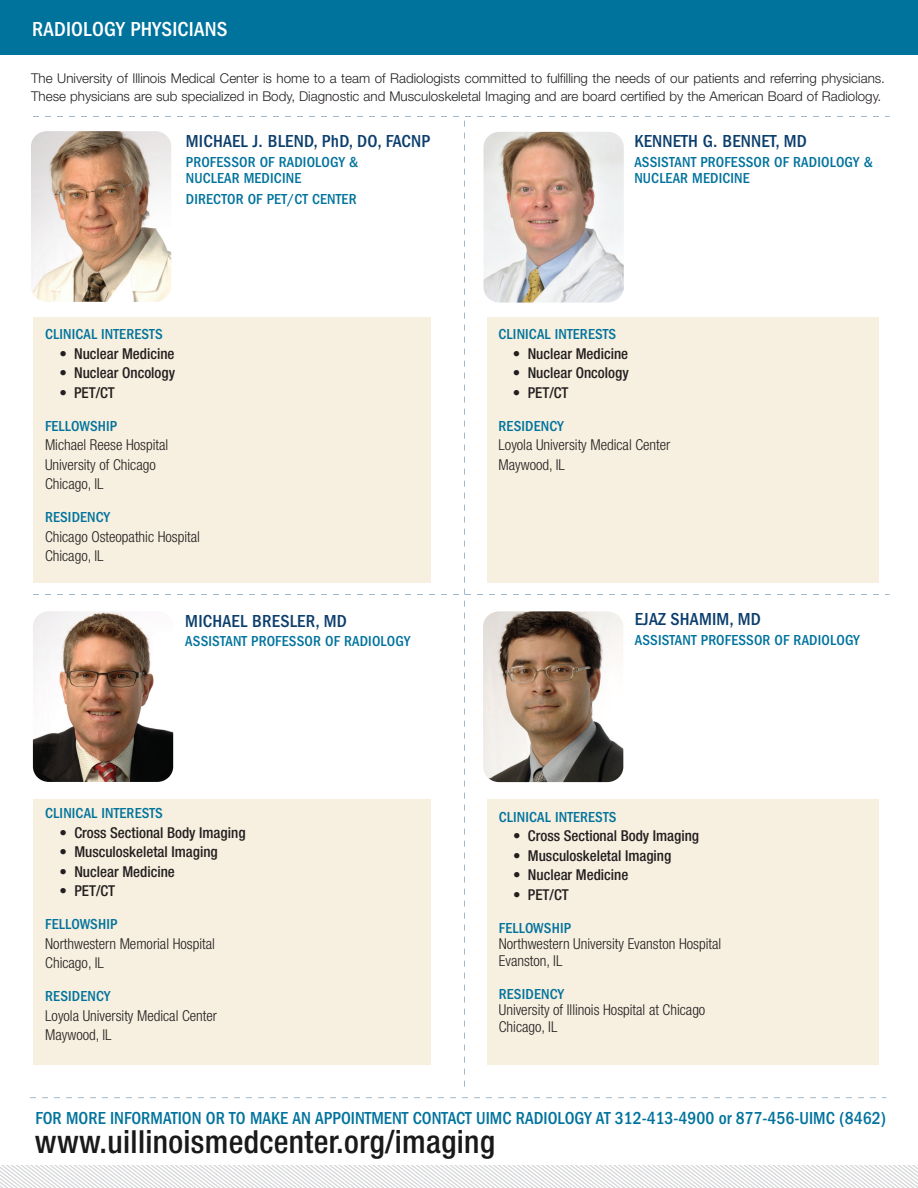
<style>
.page{position:relative;width:918px;height:1188px;background:#fff}
.page>*{position:absolute;margin:0;border:0;box-sizing:border-box;transform-origin:0 0}
.t1{font:500 condensed 31.8px "Helvetica Neue";letter-spacing:.01em;color:#191919}
.t2{font:500 condensed 21px "ITC Franklin Gothic Std";letter-spacing:.01em;color:#fff}
.t3{font:500 condensed 18px "ITC Franklin Gothic Std";color:#00739d}
.t4{font:500 condensed 18px "ITC Franklin Gothic Std";letter-spacing:.01em;color:#0c3e6d}
.t5{font:300 condensed 15px/19.5px "Helvetica Neue";color:#231f20}
.t6{font:500 condensed 15px/16.5px "ITC Franklin Gothic Std";letter-spacing:.01em;color:#00739d}
.t7{font:500 condensed 15px "Helvetica Neue";color:#231f20}
.t8{font:300 13.5px/18px "Helvetica Neue";color:#231f20}
</style>
<div class="page">
<div style="left:0;top:0;width:918px;height:55px;background:#00739d"></div>
<svg style="left:516px;top:1165px;width:191px;height:23px"></svg>
<svg style="left:313px;top:1165px;width:203px;height:23px"></svg>
<svg style="left:0;top:1165px;width:313px;height:23px"></svg>
<svg style="left:707px;top:1165px;width:211px;height:23px"></svg>
<div style="left:34px;top:317px;width:397px;height:266px;background:#f7efdf"></div>
<div style="left:487px;top:317px;width:392px;height:266px;background:#f7efdf"></div>
<div style="left:34px;top:799px;width:397px;height:265px;background:#f7efdf"></div>
<div style="left:487px;top:799px;width:392px;height:265px;background:#f7efdf"></div>
<svg style="left:453px;top:116px;width:12px;height:11px"></svg>
<svg style="left:453px;top:589px;width:12px;height:6px"></svg>
<img style="left:31px;top:131px;width:140px;height:171px;border-radius:16px">
<img style="left:483px;top:611px;width:140px;height:171px;border-radius:16px">
<img style="left:33px;top:611px;width:140px;height:171px;border-radius:16px">
<img style="left:484px;top:132px;width:140px;height:171px;border-radius:16px">
<h2 class="t2" style="left:32px;top:17px;width:197px">RADIOLOGY PHYSICIANS</h2>
<p class="t8" style="left:31px;top:71px;width:855px">The University of Illinois Medical Center is home to a team of Radiologists committed to fulfilling the needs of our patients and referring physicians.<br>These physicians are sub specialized in Body, Diagnostic and Musculoskeletal Imaging and are board certified by the American Board of Radiology.</p>
<p class="t4" style="left:186px;top:131px;width:246px">MICHAEL J. BLEND, PhD, DO, FACNP</p>
<p class="t6" style="left:186px;top:153px;width:174px">PROFESSOR OF RADIOLOGY &amp;<br>NUCLEAR MEDICINE</p>
<p class="t6" style="left:186px;top:191px;width:172px">DIRECTOR OF PET/CT CENTER</p>
<p class="t6" style="left:45px;top:326px;width:119px">CLINICAL INTERESTS</p>
<p class="t7" style="left:59px;top:348px;width:117px">• Nuclear Medicine</p>
<p class="t7" style="left:59px;top:367px;width:117px">• Nuclear Oncology</p>
<p class="t7" style="left:59px;top:387px;width:57px">• PET/CT</p>
<p class="t6" style="left:45px;top:417px;width:74px">FELLOWSHIP</p>
<p class="t5" style="left:45px;top:436px;width:125px">Michael Reese Hospital<br>University of Chicago<br>Chicago, IL</p>
<p class="t6" style="left:45px;top:509px;width:67px">RESIDENCY</p>
<p class="t5" style="left:45px;top:528px;width:157px">Chicago Osteopathic Hospital<br>Chicago, IL</p>
<p class="t4" style="left:185px;top:610px;width:163px">MICHAEL BRESLER, MD</p>
<p class="t6" style="left:185px;top:633px;width:226px">ASSISTANT PROFESSOR OF RADIOLOGY</p>
<p class="t6" style="left:45px;top:805px;width:119px">CLINICAL INTERESTS</p>
<p class="t7" style="left:60px;top:827px;width:187px">• Cross Sectional Body Imaging</p>
<p class="t7" style="left:60px;top:847px;width:160px">• Musculoskeletal Imaging</p>
<p class="t7" style="left:60px;top:866px;width:117px">• Nuclear Medicine</p>
<p class="t7" style="left:60px;top:886px;width:57px">• PET/CT</p>
<p class="t6" style="left:45px;top:916px;width:74px">FELLOWSHIP</p>
<p class="t5" style="left:45px;top:935px;width:171px">Northwestern Memorial Hospital<br>Chicago, IL</p>
<p class="t6" style="left:45px;top:988px;width:67px">RESIDENCY</p>
<p class="t5" style="left:45px;top:1007px;width:173px">Loyola University Medical Center<br>Maywood, IL</p>
<p class="t4" style="left:634px;top:131px;width:174px">KENNETH G. BENNET, MD</p>
<p class="t6" style="left:634px;top:153px;width:240px">ASSISTANT PROFESSOR OF RADIOLOGY &amp;<br>NUCLEAR MEDICINE</p>
<p class="t6" style="left:499px;top:326px;width:119px">CLINICAL INTERESTS</p>
<p class="t7" style="left:513px;top:348px;width:117px">• Nuclear Medicine</p>
<p class="t7" style="left:513px;top:367px;width:117px">• Nuclear Oncology</p>
<p class="t7" style="left:513px;top:387px;width:57px">• PET/CT</p>
<p class="t6" style="left:499px;top:417px;width:67px">RESIDENCY</p>
<p class="t5" style="left:499px;top:436px;width:173px">Loyola University Medical Center<br>Maywood, IL</p>
<p class="t4" style="left:635px;top:608px;width:128px">EJAZ SHAMIM, MD</p>
<p class="t6" style="left:635px;top:631px;width:226px">ASSISTANT PROFESSOR OF RADIOLOGY</p>
<p class="t6" style="left:499px;top:809px;width:119px">CLINICAL INTERESTS</p>
<p class="t7" style="left:513px;top:831px;width:187px">• Cross Sectional Body Imaging</p>
<p class="t7" style="left:513px;top:850px;width:160px">• Musculoskeletal Imaging</p>
<p class="t7" style="left:513px;top:870px;width:117px">• Nuclear Medicine</p>
<p class="t7" style="left:513px;top:889px;width:57px">• PET/CT</p>
<p class="t6" style="left:499px;top:920px;width:74px">FELLOWSHIP</p>
<p class="t5" style="left:499px;top:937px;width:224px;line-height:16.5px">Northwestern University Evanston Hospital<br>Evanston, IL</p>
<p class="t6" style="left:499px;top:986px;width:67px">RESIDENCY</p>
<p class="t5" style="left:499px;top:1003px;width:208px;line-height:16.5px">University of Illinois Hospital at Chicago<br>Chicago, IL</p>
<p class="t3" style="left:35px;top:1107px;width:852px">FOR MORE INFORMATION OR TO MAKE AN APPOINTMENT CONTACT UIMC RADIOLOGY AT 312-413-4900 or 877-456-UIMC (8462)</p>
<h1 class="t1" style="left:35px;top:1131px;width:462px">www.uillinoismedcenter.org/imaging</h1>
</div>
